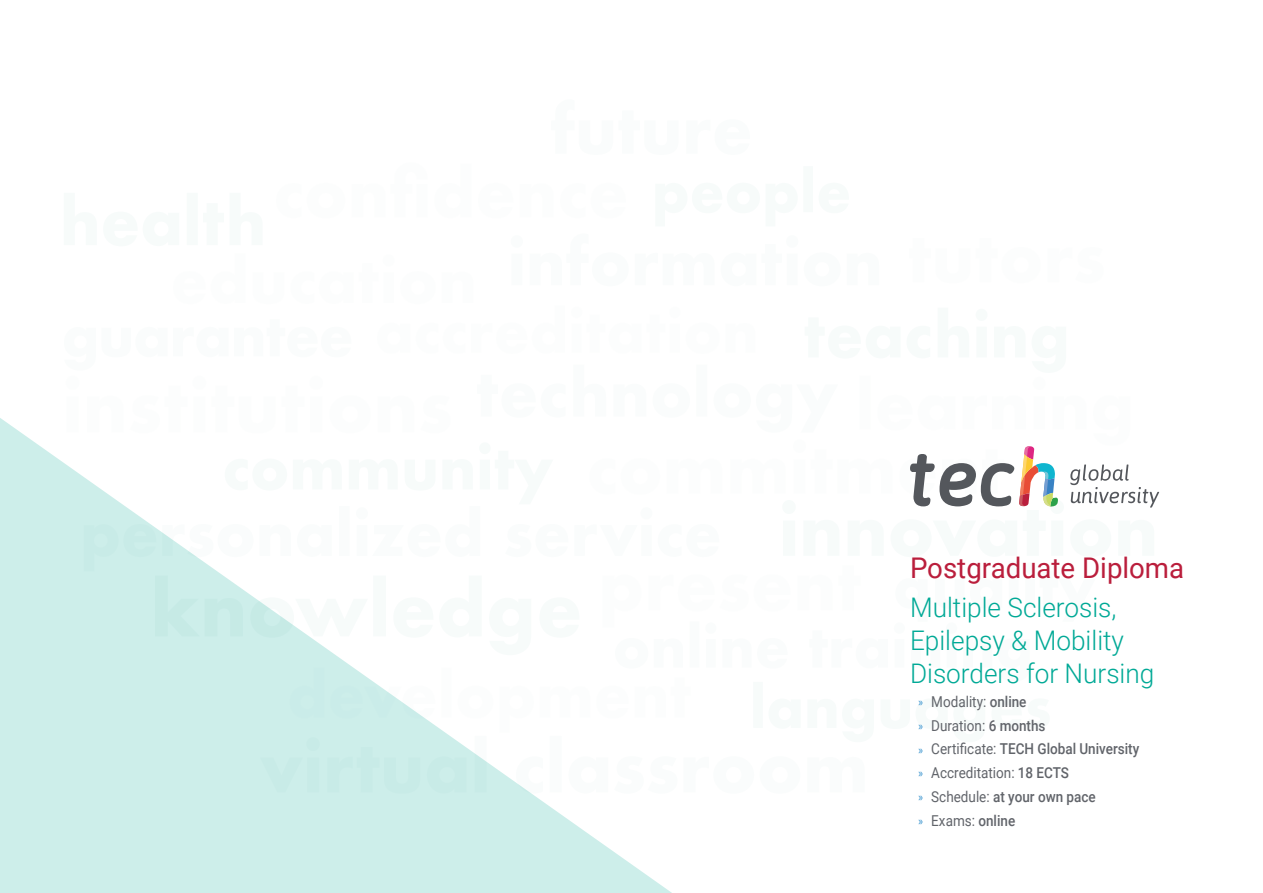
<style>
.page{position:relative;width:1263px;height:893px;background:#fff}
.page>*{position:absolute;margin:0;border:0;box-sizing:border-box;transform-origin:0 0}
.t1{font:28.5px "Roboto";color:#ba1e3c}
.t2{font:300 27px/33px "Roboto";color:#00a996}
.t3{font:15px/23.7px "Roboto";color:#61646a;scale:.9 1}
.s1{font-family:"Myriad Pro";font-size:12px;color:#2488c9}
.s2{font-weight:500}
</style>
<div class="page">
<svg style="left:0;top:418px;width:672px;height:475px;background:#d1efeb"></svg>
<svg style="left:64px;top:418px;width:1095px;height:376px"></svg>
<h1 class="t1" style="left:910px;top:548px;width:276px">Postgraduate Diploma</h1>
<h2 class="t2" style="left:910px;top:590px;width:246px">Multiple Sclerosis,<br>Epilepsy &amp; Mobility<br>Disorders for Nursing</h2>
<p class="t3" style="left:918px;top:689px;width:247px"><span class="s1">»</span> Modality: <span class="s2">online<br></span><span class="s1">»</span> Duration: <span class="s2">6 months<br></span><span class="s1">»</span> Certificate: <span class="s2">TECH Global University </span><span class="s1">»</span> Accreditation: <span class="s2">18 ECTS<br></span><span class="s1">»</span> Schedule: <span class="s2">at your own pace<br></span><span class="s1">»</span> Exams: <span class="s2">online</span></p>
</div>
